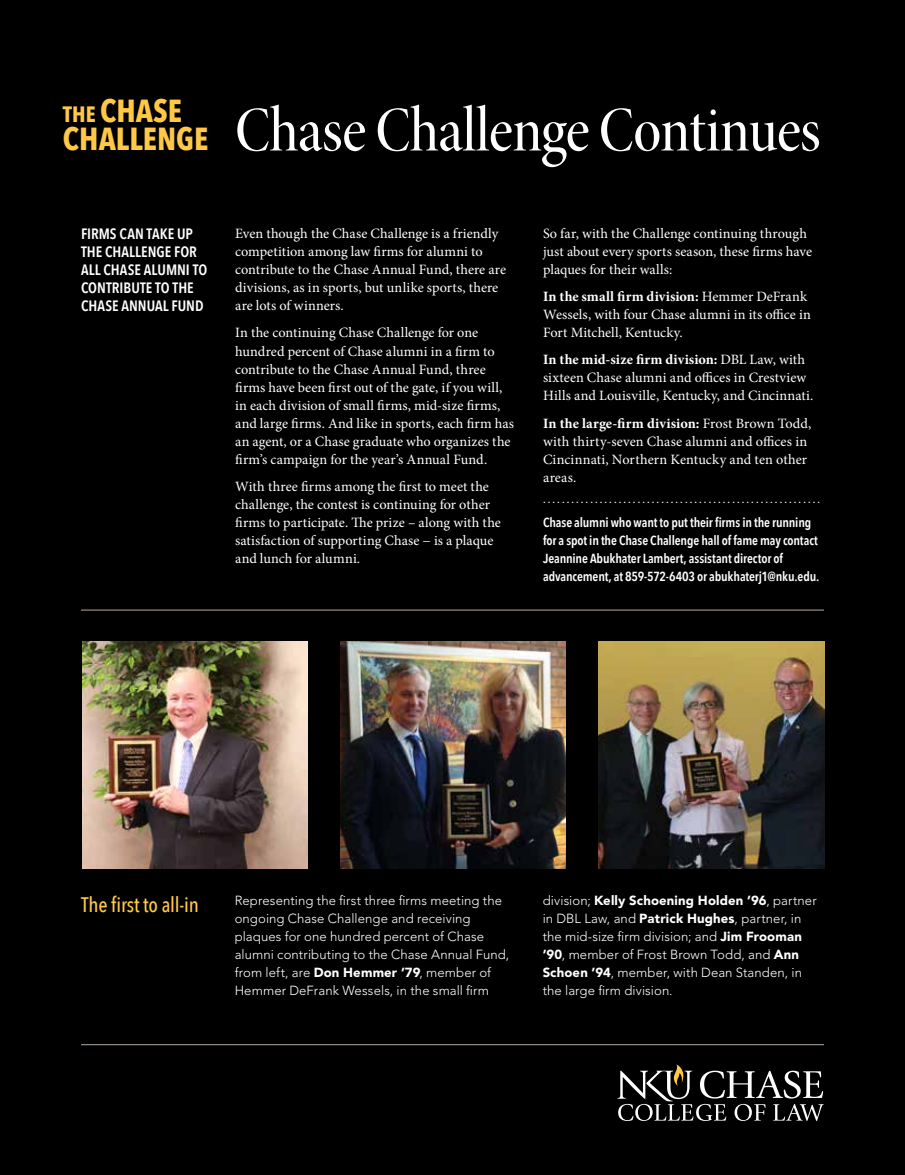
<style>
.page{position:relative;width:905px;height:1175px;background:#fff}
.page>*{position:absolute;margin:0;border:0;box-sizing:border-box;transform-origin:0 0}
.t1{font:64.5px "Minion Pro Medium Cn Disp";letter-spacing:-.01em;color:#fff}
.t2{font:700 31.8px/28.5px "Avenir Next Condensed";color:#ffc846}
.t3{font:500 21px "Avenir Next Condensed";letter-spacing:-.01em;color:#ffc846}
.t4{font:600 15px/18px "Avenir Next Condensed";color:#fff}
.t5{font:14.25px/18px "Minion Pro";color:#fff}
.t6{font:300 13.2px/18px "Avenir LT Std";letter-spacing:.01em;color:#fff}
.t7{font:600 13.2px/18px "Avenir Next Condensed";letter-spacing:-.01em;color:#fff}
.t8{font:800 9px "Avenir LT Std";color:#fff}
.s1{font-size:22.2px}
.s2{font-weight:700}
.s3{font-weight:900}
</style>
<div class="page">
<div style="left:0;top:0;width:904px;height:1174px;background:#000"></div>
<img style="left:598px;top:641px;width:226px;height:227px">
<img style="left:340px;top:641px;width:225px;height:227px">
<img style="left:82px;top:641px;width:225px;height:227px">
<svg style="left:617px;top:1064px;width:206px;height:57px"></svg>
<hr style="left:81px;top:609px;width:743px;height:1px;background:#b6aba1">
<hr style="left:81px;top:1044px;width:743px;height:1px;background:#b6aba1">
<h2 class="t2" style="left:63px;top:96px;width:147px"><span class="s1">THE</span> CHASE<br>CHALLENGE</h2>
<p class="t4" style="left:81px;top:224px;width:128px">FIRMS CAN TAKE UP<br>THE CHALLENGE FOR<br>ALL CHASE ALUMNI TO<br>CONTRIBUTE TO THE<br>CHASE ANNUAL FUND</p>
<h1 class="t1" style="left:235px;top:91px;width:587px">Chase Challenge Continues</h1>
<p class="t5" style="left:235px;top:225px;width:272px">Even though the Chase Challenge is a friendly competition among law firms for alumni to contribute to the Chase Annual Fund, there are divisions, as in sports, but unlike sports, there are lots of winners.</p>
<p class="t5" style="left:235px;top:324px;width:280px">In the continuing Chase Challenge for one hundred percent of Chase alumni in a firm to contribute to the Chase Annual Fund, three firms have been first out of the gate, if you will, in each division of small firms, mid-size firms, and large firms. And like in sports, each firm has an agent, or a Chase graduate who organizes the firm’s campaign for the year’s Annual Fund.</p>
<p class="t5" style="left:235px;top:477px;width:267px">With three firms among the first to meet the challenge, the contest is continuing for other firms to participate. The prize – along with the satisfaction of supporting Chase − is a plaque and lunch for alumni.</p>
<p class="t5" style="left:543px;top:225px;width:270px">So far, with the Challenge continuing through just about every sports season, these firms have plaques for their walls:</p>
<p class="t5" style="left:543px;top:288px;width:269px"><span class="s2">In the small firm division:</span> Hemmer DeFrank<br>Wessels, with four Chase alumni in its office in<br>Fort Mitchell, Kentucky.</p>
<p class="t5" style="left:543px;top:351px;width:272px"><span class="s2">In the mid-size firm division:</span> DBL Law, with sixteen Chase alumni and offices in Crestview<br>Hills and Louisville, Kentucky, and Cincinnati.</p>
<p class="t5" style="left:543px;top:414px;width:270px"><span class="s2">In the large-firm division:</span> Frost Brown Todd, with thirty-seven Chase alumni and offices in Cincinnati, Northern Kentucky and ten other areas.</p>
<p class="t8" style="left:543px;top:494px;width:278px">...........................................................</p>
<p class="t7" style="left:543px;top:512px;width:278px">Chase alumni who want to put their firms in the running for a spot in the Chase Challenge hall of fame may contact Jeannine Abukhater Lambert, assistant director of advancement, at 859-572-6403 or abukhaterj1@nku.edu.</p>
<h3 class="t3" style="left:81px;top:891px;width:119px">The first to all-in</h3>
<p class="t6" style="left:235px;top:891px;width:276px">Representing the first three firms meeting the ongoing Chase Challenge and receiving plaques for one hundred percent of Chase alumni contributing to the Chase Annual Fund, from left, are <span class="s3">Don Hemmer ’79</span>, member of Hemmer DeFrank Wessels, in the small firm</p>
<p class="t6" style="left:542px;top:891px;width:275px">division; <span class="s3">Kelly Schoening Holden ’96</span>, partner in DBL Law, and <span class="s3">Patrick Hughes</span>, partner, in the mid-size firm division; and <span class="s3">Jim Frooman ’90</span>, member of Frost Brown Todd, and <span class="s3">Ann Schoen ’94</span>, member, with Dean Standen, in the large firm division.</p>
</div>
